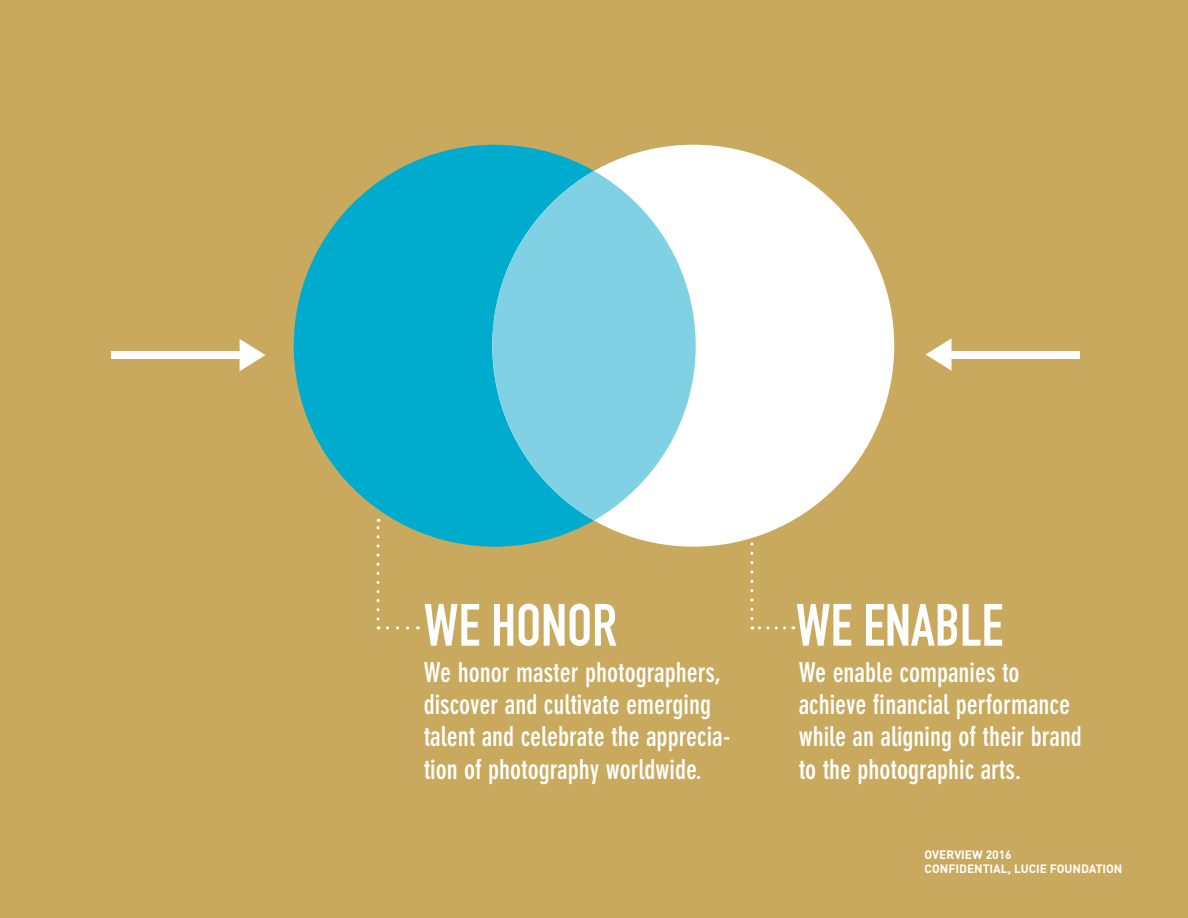
<style>
.page{position:relative;width:1188px;height:918px;background:#c9a95d}
.page>*{position:absolute;margin:0;border:0;box-sizing:border-box;transform-origin:0 0}
.t1{font:58.65px "DIN Engschrift";color:#fff}
.t2{font:700 condensed 27px/32.4px "DIN Neuzeit Grotesk";color:#fff}
.t3{font:700 12px/14.4px "DIN";color:#fff}
</style>
<div class="page">
<div style="left:294px;top:145px;width:402px;height:402px;background:#00acce;border-radius:50%"></div>
<div style="left:492px;top:145px;width:402px;height:402px;background:#fff;border-radius:50%"></div>
<div style="left:492px;top:171px;width:204px;height:349px;background:#80d1e4;border-radius:50%"></div>
<svg style="left:378px;top:626px;width:30px;height:3px"></svg>
<svg style="left:377px;top:519px;width:3px;height:100px"></svg>
<svg style="left:752px;top:626px;width:33px;height:3px"></svg>
<svg style="left:750px;top:537px;width:3px;height:82px"></svg>
<svg style="left:240px;top:339px;width:26px;height:32px"></svg>
<div style="left:111px;top:351px;width:142px;height:8px;background:#fff"></div>
<svg style="left:926px;top:338px;width:26px;height:33px"></svg>
<div style="left:939px;top:351px;width:141px;height:7px;background:#fff"></div>
<h1 class="t1" style="left:424px;top:591px;width:195px">WE HONOR</h1>
<h1 class="t1" style="left:796px;top:591px;width:209px">WE ENABLE</h1>
<p class="t2" style="left:424px;top:656px;width:308px">We honor master photographers, discover and cultivate emerging talent and celebrate the apprecia&shy;tion of photography worldwide.</p>
<p class="t2" style="left:799px;top:656px;width:285px">We enable companies to achieve financial performance while an aligning of their brand to the photographic arts.</p>
<p class="t3" style="left:925px;top:847px;width:199px">OVERVIEW 2016<br>CONFIDENTIAL, LUCIE FOUNDATION</p>
</div>
